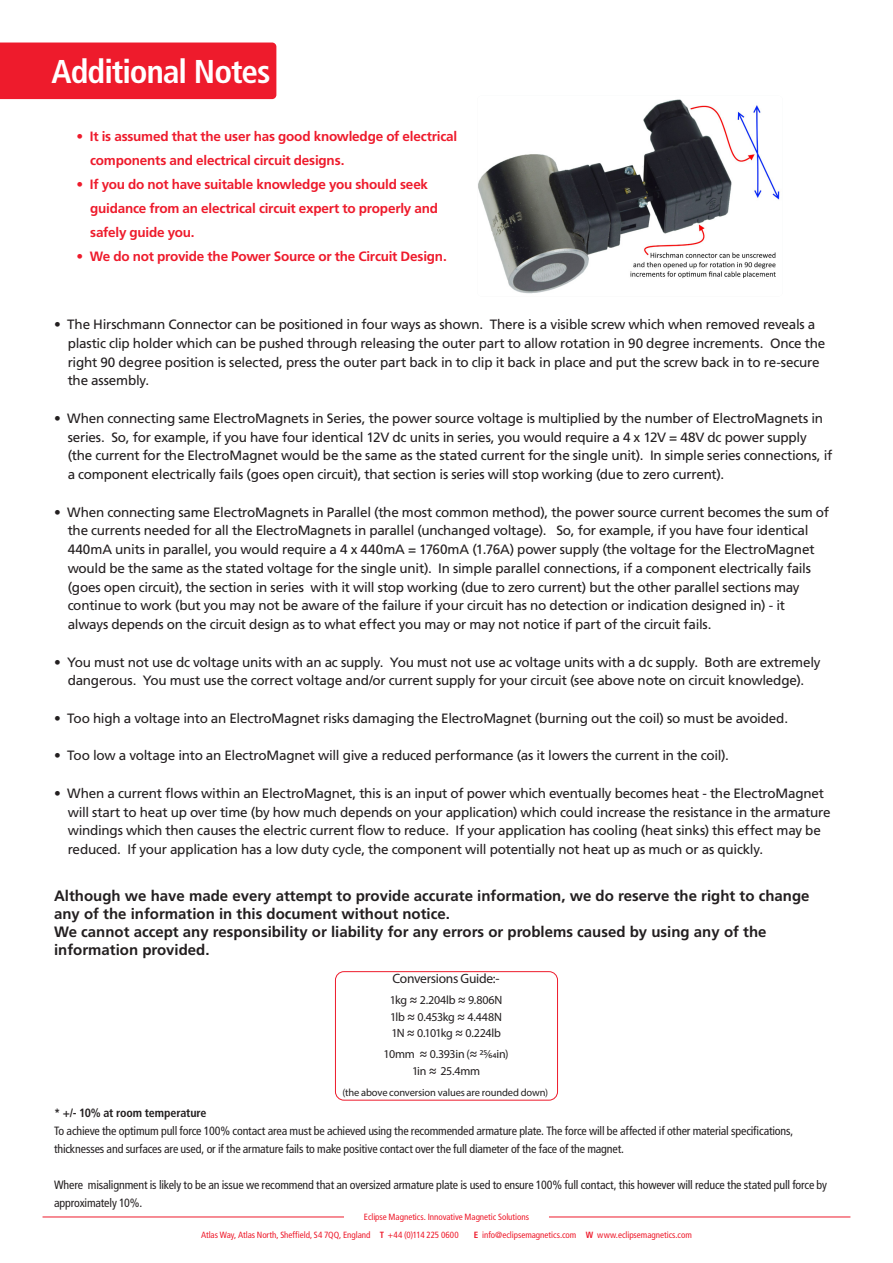
<style>
.page{position:relative;width:893px;height:1263px;background:#fff}
.page>*{position:absolute;margin:0;border:0;box-sizing:border-box;transform-origin:0 0}
.t1{font:700 condensed 33px "Frutiger";letter-spacing:-.03em;color:#fff}
.t2{font:700 15px/18px "Frutiger";color:#231f20}
.t3{font:13.5px "Frutiger";letter-spacing:-.02em;color:#231f20}
.t4{font:700 13.5px "Frutiger";letter-spacing:-.015em;color:#ee1b2c}
.t5{font:13.5px "Myriad Pro";letter-spacing:-.02em;color:#231f20}
.t6{font:condensed 12px/18px "Frutiger";letter-spacing:-.015em;color:#231f20}
.t7{font:12px "Myriad Pro";letter-spacing:-.02em;color:#231f20}
.t8{font:700 condensed 12px "Frutiger";letter-spacing:-.01em;color:#231f20}
.t9{font:12px "Myriad Pro";letter-spacing:-.06em;color:#231f20}
.t10{font:10.5px "Myriad Pro";letter-spacing:-.015em;color:#231f20}
.t11{font:condensed 9px/18px "Frutiger";letter-spacing:-.005em;color:#ee1b2c}
.s1{font-family:"Tahoma"}
.s2{font-weight:700}
</style>
<div class="page">
<hr style="left:43px;top:1216px;width:301px;height:1px;background:#ee1b2c">
<hr style="left:549px;top:1216px;width:301px;height:1px;background:#ee1b2c">
<div style="left:0;top:43px;width:276px;height:56px;background:#ee1b2c"></div>
<img style="left:478px;top:99px;width:302px;height:195px">
<div style="left:335px;top:971px;width:223px;height:129px;border:1px solid #ee1b2c;border-radius:9px"></div>
<p class="t1" style="left:52px;top:52px;width:220px">Additional Notes</p>
<p class="t4" style="left:77px;top:128px;width:382px">• It is assumed that the user has good knowledge of electrical</p>
<p class="t4" style="left:90px;top:152px;width:256px">components and electrical circuit designs.</p>
<p class="t4" style="left:77px;top:176px;width:353px">• If you do not have suitable knowledge you should seek</p>
<p class="t4" style="left:90px;top:200px;width:349px">guidance from an electrical circuit expert to properly and</p>
<p class="t4" style="left:90px;top:224px;width:106px">safely guide you.</p>
<p class="t4" style="left:77px;top:248px;width:372px">• We do not provide the Power Source or the Circuit Design.</p>
<p class="t3" style="left:54px;top:316px;width:763px">• The Hirschmann Connector can be positioned in four ways as shown. There is a visible screw which when removed reveals a</p>
<p class="t3" style="left:68px;top:335px;width:759px">plastic clip holder which can be pushed through releasing the outer part to allow rotation in 90 degree increments. Once the</p>
<p class="t3" style="left:68px;top:354px;width:753px">right 90 degree position is selected, press the outer part back in to clip it back in place and put the screw back in to re-secure</p>
<p class="t3" style="left:68px;top:373px;width:83px">the assembly.</p>
<p class="t3" style="left:54px;top:410px;width:771px">• When connecting same ElectroMagnets in Series, the power source voltage is multiplied by the number of ElectroMagnets in</p>
<p class="t3" style="left:68px;top:429px;width:741px">series. So, for example, if you have four identical 12V dc units in series, you would require a 4 x 12V = 48V dc power supply</p>
<p class="t3" style="left:68px;top:448px;width:766px">(the current for the ElectroMagnet would be the same as the stated current for the single unit). In simple series connections, if</p>
<p class="t3" style="left:68px;top:466px;width:658px">a component electrically fails (goes open circuit), that section is series will stop working (due to zero current).</p>
<p class="t3" style="left:54px;top:504px;width:777px">• When connecting same ElectroMagnets in Parallel (the most common method), the power source current becomes the sum of</p>
<p class="t3" style="left:68px;top:523px;width:742px">the currents needed for all the ElectroMagnets in parallel (unchanged voltage). So, for example, if you have four identical</p>
<p class="t3" style="left:68px;top:541px;width:748px">440mA units in parallel, you would require a 4 x 440mA = 1760mA (1.76A) power supply (the voltage for the ElectroMagnet</p>
<p class="t3" style="left:68px;top:560px;width:745px">would be the same as the stated voltage for the single unit). In simple parallel connections, if a component electrically fails</p>
<p class="t3" style="left:68px;top:579px;width:733px">(goes open circuit), the section in series with it will stop working (due to zero current) but the other parallel sections may</p>
<p class="t3" style="left:68px;top:598px;width:719px">continue to work (but you may not be aware of the failure if your circuit has no detection or indication designed in) - it</p>
<p class="t3" style="left:68px;top:616px;width:645px">always depends on the circuit design as to what effect you may or may not notice if part of the circuit fails.</p>
<p class="t3" style="left:54px;top:654px;width:768px">• You must not use dc voltage units with an ac supply. You must not use ac voltage units with a dc supply. Both are extremely</p>
<p class="t3" style="left:68px;top:673px;width:738px">dangerous. You must use the correct voltage and/or current supply for your circuit (see above note on circuit knowledge).</p>
<p class="t3" style="left:54px;top:710px;width:736px">• Too high a voltage into an ElectroMagnet risks damaging the ElectroMagnet (burning out the coil) so must be avoided.</p>
<p class="t3" style="left:54px;top:748px;width:676px">• Too low a voltage into an ElectroMagnet will give a reduced performance (as it lowers the current in the coil).</p>
<p class="t3" style="left:54px;top:785px;width:772px">• When a current flows within an ElectroMagnet, this is an input of power which eventually becomes heat - the ElectroMagnet</p>
<p class="t3" style="left:68px;top:804px;width:764px">will start to heat up over time (by how much depends on your application) which could increase the resistance in the armature</p>
<p class="t3" style="left:68px;top:823px;width:755px">windings which then causes the electric current flow to reduce. If your application has cooling (heat sinks) this effect may be</p>
<p class="t3" style="left:68px;top:841px;width:697px">reduced. If your application has a low duty cycle, the component will potentially not heat up as much or as quickly.</p>
<p class="t2" style="left:54px;top:887px;width:757px">Although we have made every attempt to provide accurate information, we do reserve the right to change any of the information in this document without notice.</p>
<p class="t2" style="left:54px;top:923px;width:714px">We cannot accept any responsibility or liability for any errors or problems caused by using any of the information provided.</p>
<p class="t5" style="left:393px;top:970px;width:108px">Conversions Guide:-</p>
<p class="t7" style="left:390px;top:993px;width:114px">1kg <span class="s1">≈</span> 2.204lb <span class="s1">≈</span> 9.806N</p>
<p class="t7" style="left:390px;top:1009px;width:113px">1lb <span class="s1">≈</span> 0.453kg <span class="s1">≈</span> 4.448N</p>
<p class="t9" style="left:391px;top:1026px;width:111px">1N <span class="s1">≈</span> 0.101kg <span class="s1">≈</span> 0.224lb</p>
<p class="t7" style="left:384px;top:1047px;width:126px">10mm <span class="s1">≈</span> 0.393in (<span class="s1">≈</span> 25/64in)</p>
<p class="t7" style="left:412px;top:1063px;width:70px">1in <span class="s1">≈</span> 25.4mm</p>
<p class="t10" style="left:342px;top:1086px;width:207px">(the above conversion values are rounded down)</p>
<p class="t8" style="left:54px;top:1106px;width:154px">* +/- 10% at room temperature</p>
<p class="t6" style="left:54px;top:1122px;width:741px">To achieve the optimum pull force 100% contact area must be achieved using the recommended armature plate. The force will be affected if other material specifications, thicknesses and surfaces are used, or if the armature fails to make positive contact over the full diameter of the face of the magnet.</p>
<p class="t6" style="left:54px;top:1176px;width:775px">Where misalignment is likely to be an issue we recommend that an oversized armature plate is used to ensure 100% full contact, this however will reduce the stated pull force by approximately 10%.</p>
<p class="t11" style="left:201px;top:1208px;width:329px;text-indent:163px">Eclipse Magnetics. Innovative Magnetic Solutions<br>Atlas Way, Atlas North, Sheffield, S4 7QQ, England <span class="s2">T</span> +44 (0)114 225 0600</p>
<p class="t11" style="left:474px;top:1226px;width:219px"><span class="s2">E</span> info@eclipsemagnetics.com <span class="s2">W</span> www.eclipsemagnetics.com</p>
</div>
